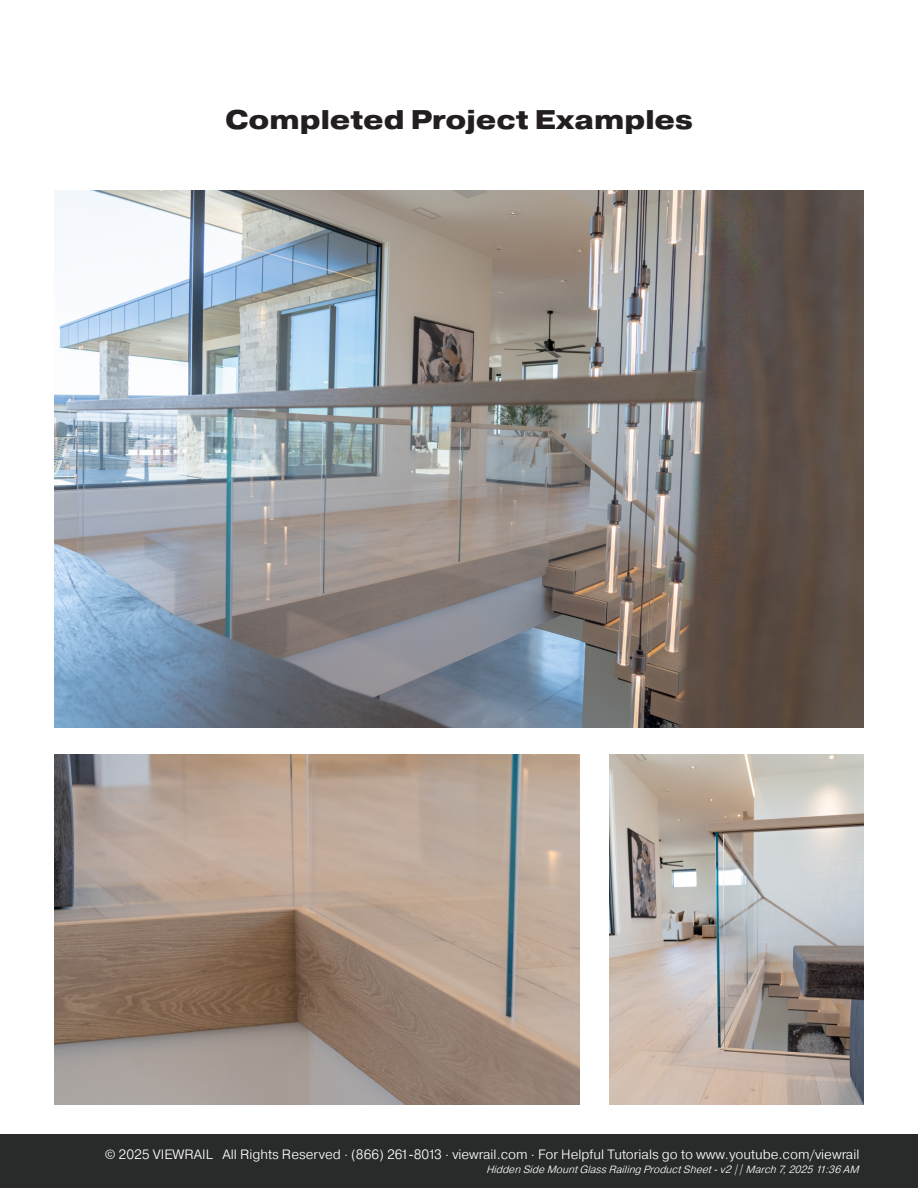
<style>
.page{position:relative;width:918px;height:1188px;background:#fff}
.page>*{position:absolute;margin:0;border:0;box-sizing:border-box;transform-origin:0 0}
.t1{font:800 27px "Pragmatica Ext";color:#231f20}
.t2{font:300 13.5px "Pragmatica";color:#fff}
.t3{font:italic 300 10.5px "Pragmatica";color:#fff}
</style>
<div class="page">
<div style="left:0;top:1135px;width:918px;height:53px;background:#292a2a"></div>
<img style="left:54px;top:191px;width:810px;height:537px">
<img style="left:54px;top:754px;width:525px;height:350px">
<img style="left:609px;top:754px;width:255px;height:350px">
<p class="t1" style="left:225px;top:102px;width:469px">Completed Project Examples</p>
<p class="t2" style="left:105px;top:1146px;width:756px">© 2025 VIEWRAIL All Rights Reserved ∙ (866) 261-8013 ∙ viewrail.com ∙ For Helpful Tutorials go to www.youtube.com/viewrail</p>
<p class="t3" style="left:486px;top:1163px;width:378px">HiddenSideMountGlassRailingProductSheet-v2||March7,202511:36AM</p>
</div>
